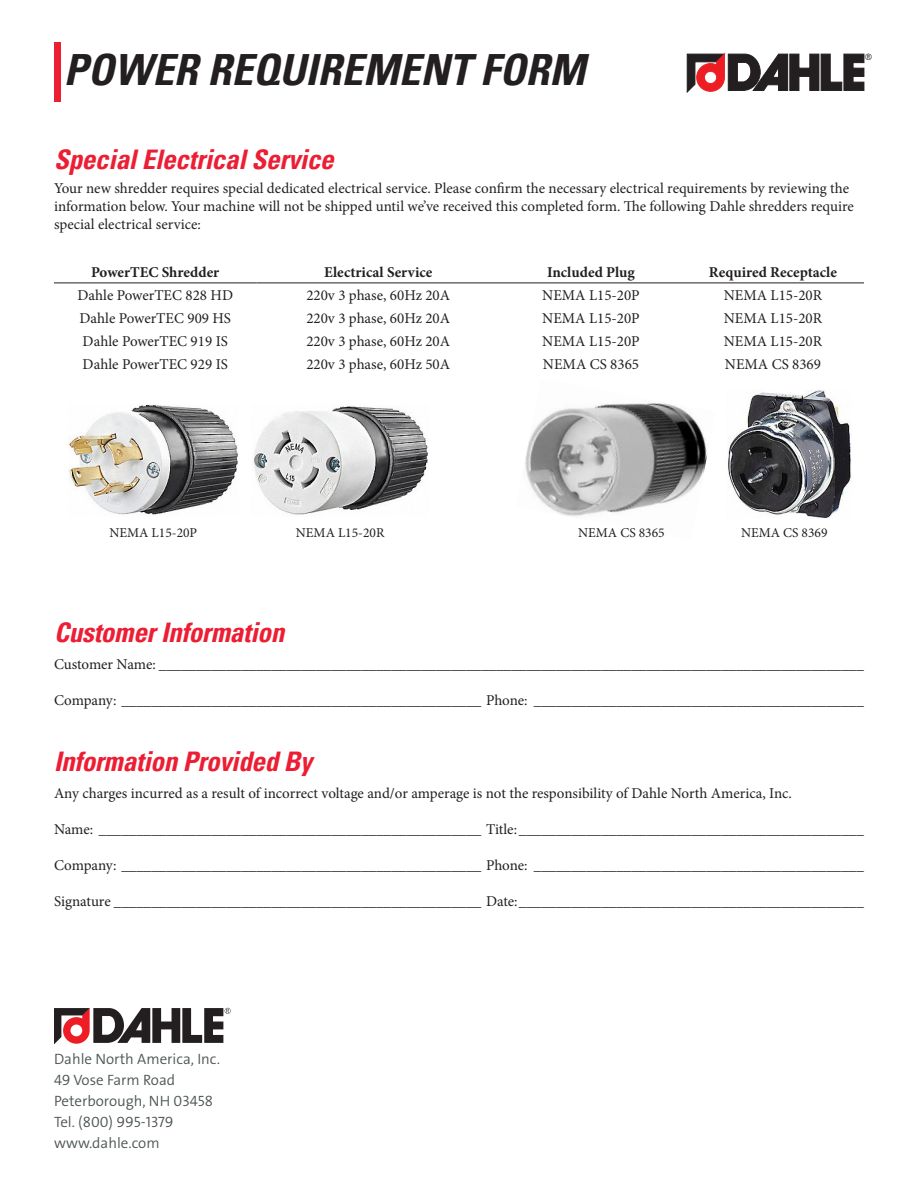
<style>
.page{position:relative;width:918px;height:1188px;background:#fff}
.page>*{position:absolute;margin:0;border:0;box-sizing:border-box;transform-origin:0 0}
.t1{font:italic 700 condensed 43.05px "Univers";color:#231f20}
.section_header{font:italic 700 condensed 27px "Univers";letter-spacing:-.01em;color:#ed1d33}
.t2{font:15px/18px "Minion Pro";color:#231f20}
.t3{font:300 15px "The Sans Os F";color:#4f5655}
.t4{font:700 15px "Minion Pro";color:#231f20}
.t5{font:13.5px "Minion Pro";color:#231f20}
.t6{font:9.75px "Trebuchet MS";color:#231f20}
</style>
<div class="page">
<div style="left:54px;top:42px;width:7px;height:59px;background:#ed1d33"></div>
<img style="left:69px;top:405px;width:169px;height:110px">
<img style="left:254px;top:406px;width:174px;height:109px">
<img style="left:728px;top:389px;width:124px;height:129px">
<hr style="left:54px;top:283px;width:202px;height:1px;background:#231f20">
<hr style="left:256px;top:283px;width:244px;height:1px;background:#231f20">
<hr style="left:500px;top:283px;width:182px;height:1px;background:#231f20">
<hr style="left:682px;top:283px;width:182px;height:1px;background:#231f20">
<svg style="left:687px;top:54px;width:177px;height:39px"></svg>
<svg style="left:54px;top:1008px;width:177px;height:36px"></svg>
<img style="left:525px;top:403px;width:182px;height:114px">
<p class="t1" style="left:64px;top:43px;width:523px">POWER REQUIREMENT FORM</p>
<p class="t6" style="left:865px;top:51px;width:8px">®</p>
<p class="section_header" style="left:54px;top:142px;width:281px">Special Electrical Service</p>
<p class="t2" style="left:54px;top:179px;width:801px">Your new shredder requires special dedicated electrical service. Please confirm the necessary electrical requirements by reviewing the information below. Your machine will not be shipped until we’ve received this completed form. The following Dahle shredders require special electrical service:</p>
<p class="t4" style="left:91px;top:262px;width:130px">PowerTEC Shredder</p>
<p class="t4" style="left:324px;top:262px;width:110px">Electrical Service</p>
<p class="t4" style="left:547px;top:262px;width:89px">Included Plug</p>
<p class="t4" style="left:709px;top:262px;width:130px">Required Receptacle</p>
<p class="t2" style="left:77px;top:286px;width:157px">Dahle PowerTEC 828 HD</p>
<p class="t2" style="left:306px;top:286px;width:145px">220v 3 phase, 60Hz 20A</p>
<p class="t2" style="left:542px;top:286px;width:99px">NEMA L15-20P</p>
<p class="t2" style="left:724px;top:286px;width:100px">NEMA L15-20R</p>
<p class="t2" style="left:79px;top:309px;width:153px">Dahle PowerTEC 909 HS</p>
<p class="t2" style="left:306px;top:309px;width:145px">220v 3 phase, 60Hz 20A</p>
<p class="t2" style="left:542px;top:309px;width:99px">NEMA L15-20P</p>
<p class="t2" style="left:724px;top:309px;width:100px">NEMA L15-20R</p>
<p class="t2" style="left:83px;top:332px;width:147px">Dahle PowerTEC 919 IS</p>
<p class="t2" style="left:306px;top:332px;width:145px">220v 3 phase, 60Hz 20A</p>
<p class="t2" style="left:542px;top:332px;width:99px">NEMA L15-20P</p>
<p class="t2" style="left:724px;top:332px;width:100px">NEMA L15-20R</p>
<p class="t2" style="left:83px;top:355px;width:147px">Dahle PowerTEC 929 IS</p>
<p class="t2" style="left:306px;top:355px;width:145px">220v 3 phase, 60Hz 50A</p>
<p class="t2" style="left:543px;top:355px;width:98px">NEMA CS 8365</p>
<p class="t2" style="left:725px;top:355px;width:98px">NEMA CS 8369</p>
<p class="t5" style="left:110px;top:523px;width:89px">NEMA L15-20P</p>
<p class="t5" style="left:296px;top:523px;width:90px">NEMA L15-20R</p>
<p class="t5" style="left:578px;top:523px;width:88px">NEMA CS 8365</p>
<p class="t5" style="left:741px;top:523px;width:88px">NEMA CS 8369</p>
<p class="section_header" style="left:54px;top:616px;width:232px">Customer Information</p>
<p class="t2" style="left:54px;top:655px;width:811px">Customer Name: ______________________________________________________________________________________________</p>
<p class="t2" style="left:54px;top:691px;width:811px">Company: ________________________________________________ Phone: ____________________________________________</p>
<p class="section_header" style="left:54px;top:745px;width:260px">Information Provided By</p>
<p class="t2" style="left:54px;top:784px;width:740px">Any charges incurred as a result of incorrect voltage and/or amperage is not the responsibility of Dahle North America, Inc.</p>
<p class="t2" style="left:54px;top:820px;width:811px">Name: ___________________________________________________ Title: ______________________________________________</p>
<p class="t2" style="left:54px;top:856px;width:811px">Company: ________________________________________________ Phone: ____________________________________________</p>
<p class="t2" style="left:54px;top:892px;width:811px">Signature _________________________________________________ Date:______________________________________________</p>
<p class="t3" style="left:54px;top:1049px;width:168px">Dahle North America, Inc.</p>
<p class="t3" style="left:54px;top:1070px;width:123px">49 Vose Farm Road</p>
<p class="t3" style="left:54px;top:1091px;width:161px">Peterborough, NH 03458</p>
<p class="t3" style="left:54px;top:1112px;width:121px">Tel. (800) 995-1379</p>
<p class="t3" style="left:54px;top:1133px;width:107px">www.dahle.com</p>
</div>
